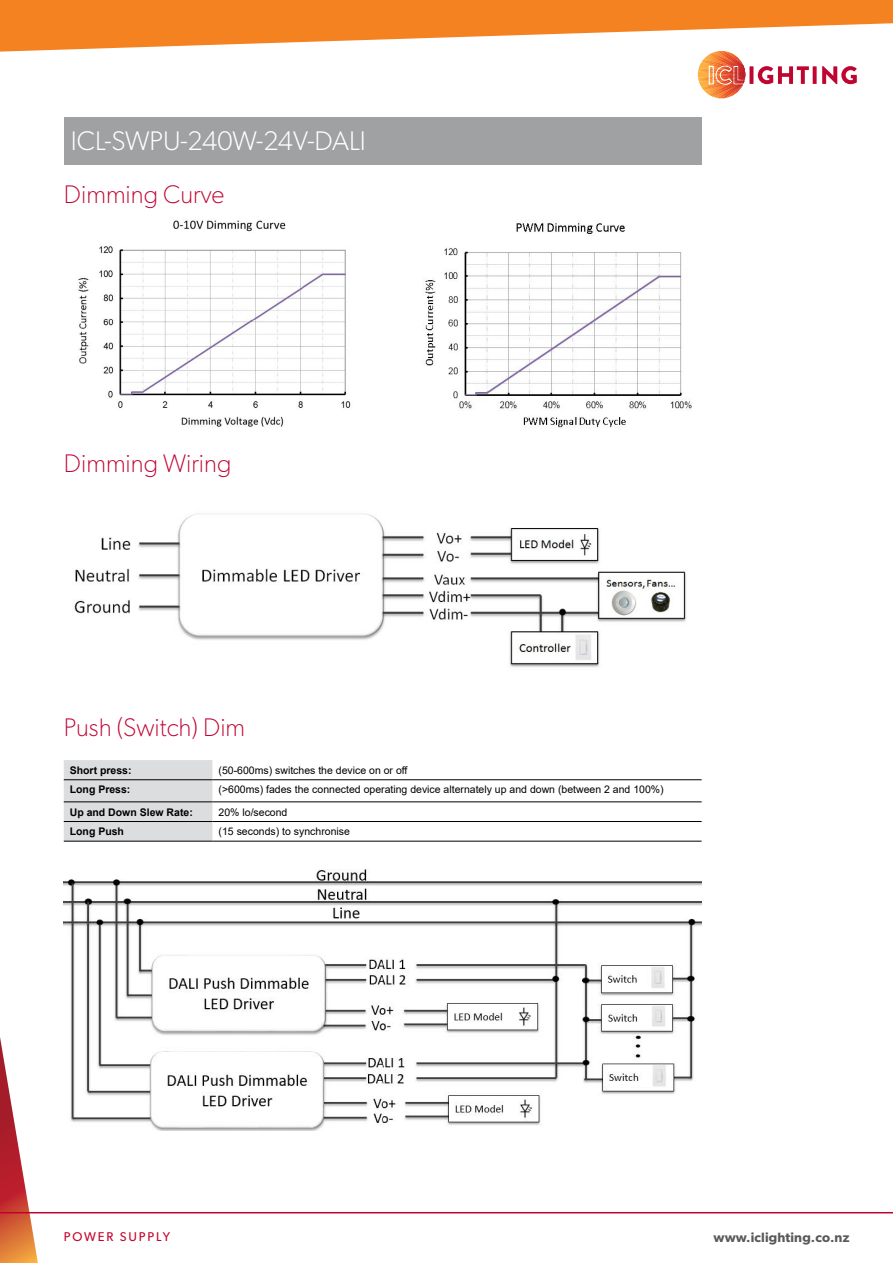
<style>
.page{position:relative;width:893px;height:1263px;background:#fff}
.page>*{position:absolute;margin:0;border:0;box-sizing:border-box;transform-origin:0 0}
.t1{font:300 27px "Gibson";color:#fff}
.t2{font:100 25.5px "Gibson";color:#c10230}
.t3{font:600 13.5px "Gibson";letter-spacing:.01em;color:#58595b}
.t4{font:12.75px "Gibson";letter-spacing:.15em;color:#c30630}
.t5{font:10.5px "Arial";color:#000}
.t6{font:700 10.5px "Arial";color:#000}
</style>
<div class="page">
<svg style="left:698px;top:52px;width:47px;height:46px"></svg>
<svg style="left:749px;top:66px;width:4px;height:18px"></svg>
<svg style="left:758px;top:66px;width:51px;height:18px"></svg>
<svg style="left:813px;top:66px;width:4px;height:18px"></svg>
<svg style="left:822px;top:66px;width:35px;height:18px"></svg>
<svg style="left:0;top:1037px;width:50px;height:226px"></svg>
<svg style="left:64px;top:760px;width:638px;height:81px"></svg>
<hr style="left:64px;top:779px;width:149px;height:1px;background:#000">
<hr style="left:213px;top:779px;width:489px;height:1px;background:#000">
<hr style="left:64px;top:802px;width:149px;height:1px;background:#000">
<hr style="left:213px;top:802px;width:489px;height:1px;background:#000">
<hr style="left:64px;top:821px;width:149px;height:1px;background:#000">
<hr style="left:213px;top:821px;width:489px;height:1px;background:#000">
<hr style="left:64px;top:841px;width:149px;height:1px;background:#000">
<hr style="left:213px;top:841px;width:489px;height:1px;background:#000">
<img style="left:64px;top:869px;width:638px;height:262px">
<div style="left:64px;top:117px;width:638px;height:48px;background:#a0a1a3"></div>
<img style="left:78px;top:220px;width:273px;height:207px">
<img style="left:425px;top:223px;width:267px;height:205px">
<img style="left:74px;top:513px;width:612px;height:154px">
<svg style="left:0;top:0;width:893px;height:52px;fill:#f58220"></svg>
<hr style="left:0;top:1212px;width:893px;height:1px;background:#c10230">
<h1 class="t1" style="left:71px;top:124px;width:296px">ICL-SWPU-240W-24V-DALI</h1>
<h2 class="t2" style="left:64px;top:179px;width:162px">Dimming Curve</h2>
<h2 class="t2" style="left:64px;top:448px;width:169px">Dimming Wiring</h2>
<h2 class="t2" style="left:64px;top:712px;width:183px">Push (Switch) Dim</h2>
<p class="t6" style="left:70px;top:763px;width:63px">Short press:</p>
<p class="t5" style="left:219px;top:763px;width:191px">(50-600ms) switches the device on or off</p>
<p class="t6" style="left:70px;top:782px;width:62px">Long Press:</p>
<p class="t5" style="left:219px;top:782px;width:447px">(&gt;600ms) fades the connected operating device alternately up and down (between 2 and 100%)</p>
<p class="t6" style="left:70px;top:804px;width:125px">Up and Down Slew Rate:</p>
<p class="t5" style="left:219px;top:804px;width:70px">20% lo/second</p>
<p class="t6" style="left:70px;top:824px;width:56px">Long Push</p>
<p class="t5" style="left:219px;top:824px;width:133px">(15 seconds) to synchronise</p>
<p class="t4" style="left:64px;top:1229px;width:108px">POWER SUPPLY</p>
<p class="t3" style="left:713px;top:1229px;width:137px">www.iclighting.co.nz</p>
</div>
